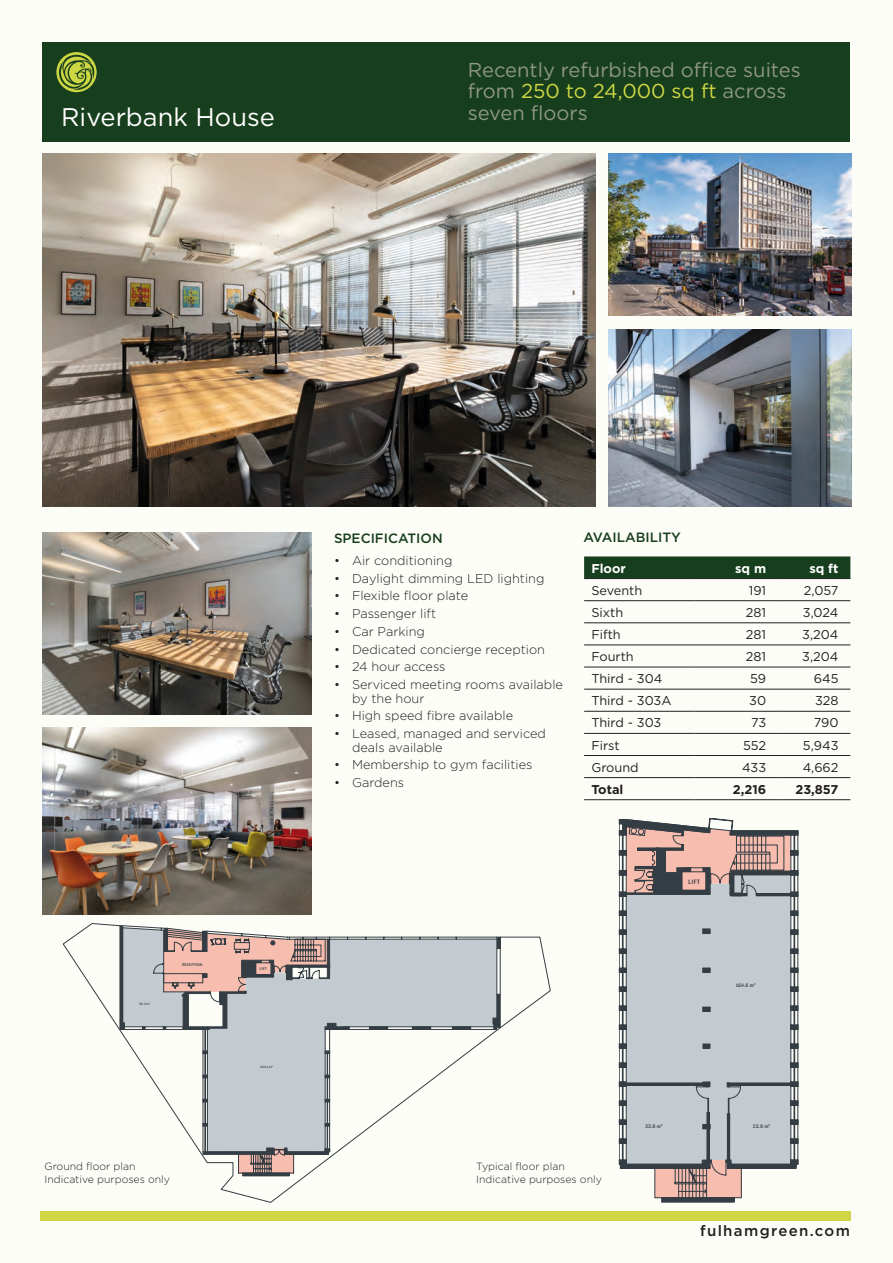
<style>
.page{position:relative;width:893px;height:1263px;background:#fdfdf8}
.page>*{position:absolute;margin:0;border:0;box-sizing:border-box;transform-origin:0 0}
.t1{font:25.5px "Gotham";color:#fff}
.t2{font:20.1px/21.5px "Gotham";color:#8d9785}
.t3{font:500 15px "Gotham";letter-spacing:.09em;color:#231f20}
.t4{font:500 13.5px "Gotham";color:#173e1d}
.t5{font:300 12.75px/13.5px "Gotham";color:#231f20}
.t6{font:12.75px "Gotham";color:#231f20}
.t7{font:700 12.75px "Gotham";color:#231f20}
.t8{font:700 12.75px "Gotham";color:#fff}
.t9{font:300 10.5px "Gotham";color:#231f20}
.t10{font:500 6.3px "GT Zirkon";color:#2c3539}
.t11{font:500 5.25px "GT Zirkon";color:#343d43}
.t12{font:500 3.9px "GT Zirkon";color:#343d43}
.t13{font:500 3.3px "GT Zirkon";color:#343d43}
.s1{color:#ced743}
</style>
<div class="page">
<div style="left:43px;top:43px;width:807px;height:99px;background:#173e1d"></div>
<div style="left:40px;top:1212px;width:810px;height:9px;background:#ced743"></div>
<img style="left:42px;top:154px;width:553px;height:352px">
<img style="left:609px;top:154px;width:242px;height:161px">
<img style="left:609px;top:330px;width:242px;height:176px">
<svg style="left:56px;top:52px;width:41px;height:41px"></svg>
<div style="left:584px;top:556px;width:266px;height:22px;background:#173e1d"></div>
<hr style="left:584px;top:578px;width:111px;height:1px;background:#231f20">
<hr style="left:695px;top:578px;width:83px;height:1px;background:#231f20">
<hr style="left:778px;top:578px;width:72px;height:1px;background:#231f20">
<hr style="left:584px;top:600px;width:111px;height:1px;background:#231f20">
<hr style="left:695px;top:600px;width:83px;height:1px;background:#231f20">
<hr style="left:778px;top:600px;width:72px;height:1px;background:#231f20">
<hr style="left:584px;top:622px;width:111px;height:1px;background:#231f20">
<hr style="left:695px;top:622px;width:83px;height:1px;background:#231f20">
<hr style="left:778px;top:622px;width:72px;height:1px;background:#231f20">
<hr style="left:584px;top:645px;width:111px;height:1px;background:#231f20">
<hr style="left:695px;top:645px;width:83px;height:1px;background:#231f20">
<hr style="left:778px;top:645px;width:72px;height:1px;background:#231f20">
<hr style="left:584px;top:667px;width:111px;height:1px;background:#231f20">
<hr style="left:695px;top:667px;width:83px;height:1px;background:#231f20">
<hr style="left:778px;top:667px;width:72px;height:1px;background:#231f20">
<hr style="left:584px;top:689px;width:111px;height:1px;background:#231f20">
<hr style="left:695px;top:689px;width:83px;height:1px;background:#231f20">
<hr style="left:778px;top:689px;width:72px;height:1px;background:#231f20">
<hr style="left:584px;top:755px;width:111px;height:1px;background:#231f20">
<hr style="left:695px;top:755px;width:83px;height:1px;background:#231f20">
<hr style="left:778px;top:755px;width:72px;height:1px;background:#231f20">
<hr style="left:584px;top:777px;width:111px;height:1px;background:#231f20">
<hr style="left:695px;top:777px;width:83px;height:1px;background:#231f20">
<hr style="left:778px;top:777px;width:72px;height:1px;background:#231f20">
<hr style="left:584px;top:799px;width:111px;height:1px;background:#231f20">
<hr style="left:695px;top:799px;width:83px;height:1px;background:#231f20">
<hr style="left:778px;top:799px;width:72px;height:1px;background:#231f20">
<hr style="left:584px;top:711px;width:111px;height:1px;background:#231f20">
<hr style="left:695px;top:711px;width:83px;height:1px;background:#231f20">
<hr style="left:778px;top:711px;width:72px;height:1px;background:#231f20">
<hr style="left:584px;top:733px;width:111px;height:1px;background:#231f20">
<hr style="left:695px;top:733px;width:83px;height:1px;background:#231f20">
<hr style="left:778px;top:733px;width:72px;height:1px;background:#231f20">
<img style="left:43px;top:727px;width:268px;height:188px">
<img style="left:43px;top:533px;width:268px;height:181px">
<svg style="left:63px;top:923px;width:487px;height:279px"></svg>
<svg style="left:284px;top:1148px;width:46px;height:6px"></svg>
<div style="left:243px;top:1173px;width:46px;height:3px;border:1px solid #343d43"></div>
<svg style="left:325px;top:1123px;width:5px;height:3px"></svg>
<svg style="left:325px;top:1099px;width:5px;height:3px"></svg>
<svg style="left:325px;top:1075px;width:5px;height:3px"></svg>
<svg style="left:325px;top:1051px;width:5px;height:3px"></svg>
<svg style="left:203px;top:1123px;width:4px;height:3px"></svg>
<svg style="left:203px;top:1099px;width:4px;height:3px"></svg>
<svg style="left:203px;top:1075px;width:4px;height:3px"></svg>
<svg style="left:203px;top:1051px;width:4px;height:3px"></svg>
<svg style="left:369px;top:1027px;width:19px;height:2px"></svg>
<div style="left:120px;top:925px;width:3px;height:104px;border:1px solid #343d43"></div>
<svg style="left:123px;top:1023px;width:2px;height:6px"></svg>
<svg style="left:412px;top:1027px;width:19px;height:2px"></svg>
<svg style="left:452px;top:1027px;width:19px;height:2px"></svg>
<svg style="left:493px;top:994px;width:7px;height:36px"></svg>
<svg style="left:497px;top:937px;width:3px;height:11px"></svg>
<svg style="left:203px;top:1148px;width:71px;height:6px"></svg>
<svg style="left:163px;top:923px;width:186px;height:107px"></svg>
<div style="left:35px;top:1095px;width:108px;height:96px;background:#fdfdf8"></div>
<svg style="left:619px;top:818px;width:179px;height:384px"></svg>
<svg style="left:646px;top:1143px;width:132px;height:50px"></svg>
<hr style="left:662px;top:1198px;width:72px;height:4px;background:#343d43">
<div style="left:662px;top:1197px;width:72px;height:5px;border:1px solid #343d43"></div>
<div style="left:707px;top:1112px;width:2px;height:48px;border:1px solid #343d43"></div>
<svg style="left:619px;top:1160px;width:93px;height:9px"></svg>
<svg style="left:726px;top:1160px;width:72px;height:9px"></svg>
<div style="left:727px;top:1113px;width:3px;height:47px;border:1px solid #343d43"></div>
<svg style="left:619px;top:819px;width:179px;height:324px;background:#b6b7ba"></svg>
<p class="t1" style="left:61px;top:100px;width:215px">Riverbank House</p>
<p class="t2" style="left:468px;top:58px;width:334px">Recently refurbished office suites from <span class="s1">250 to 24,000 sq ft</span> across</p>
<p class="t2" style="left:468px;top:101px;width:121px">seven floors</p>
<p class="t13" style="left:139px;top:1002px;width:12px">62.2 m<sup>2</sup></p>
<p class="t12" style="left:182px;top:962px;width:22px">RECEPTION</p>
<p class="t9" style="left:44px;top:1160px;width:93px">Ground floor plan</p>
<p class="t9" style="left:44px;top:1172px;width:127px">Indicative purposes only</p>
<p class="t12" style="left:260px;top:967px;width:9px">LIFT</p>
<p class="t13" style="left:260px;top:1065px;width:14px">433.1 m<sup>2</sup></p>
<p class="t4" style="left:334px;top:529px;width:110px">SPECIFICATION</p>
<p class="t5" style="left:334px;top:553px;width:120px">• Air conditioning</p>
<p class="t5" style="left:334px;top:571px;width:212px">• Daylight dimming LED lighting</p>
<p class="t5" style="left:334px;top:589px;width:136px">• Flexible floor plate</p>
<p class="t5" style="left:334px;top:606px;width:104px">• Passenger lift</p>
<p class="t5" style="left:334px;top:624px;width:93px">• Car Parking</p>
<p class="t5" style="left:334px;top:642px;width:212px">• Dedicated concierge reception</p>
<p class="t5" style="left:334px;top:660px;width:113px">• 24 hour access</p>
<p class="t5" style="left:352px;top:677px;width:212px;text-indent:-18px">• Serviced meeting rooms available by the hour</p>
<p class="t5" style="left:334px;top:709px;width:181px">• High speed fibre available</p>
<p class="t5" style="left:352px;top:726px;width:195px;text-indent:-18px">• Leased, managed and serviced deals available</p>
<p class="t5" style="left:334px;top:758px;width:200px">• Membership to gym facilities</p>
<p class="t5" style="left:334px;top:775px;width:72px">• Gardens</p>
<p class="t4" style="left:584px;top:529px;width:99px">AVAILABILITY</p>
<p class="t8" style="left:591px;top:560px;width:36px">Floor</p>
<p class="t8" style="left:735px;top:560px;width:32px">sq m</p>
<p class="t8" style="left:809px;top:560px;width:30px">sq ft</p>
<p class="t6" style="left:591px;top:582px;width:52px">Seventh</p>
<p class="t6" style="left:749px;top:582px;width:19px">191</p>
<p class="t6" style="left:804px;top:582px;width:36px">2,057</p>
<p class="t6" style="left:591px;top:604px;width:33px">Sixth</p>
<p class="t6" style="left:746px;top:604px;width:22px">281</p>
<p class="t6" style="left:803px;top:604px;width:37px">3,024</p>
<p class="t6" style="left:591px;top:626px;width:31px">Fifth</p>
<p class="t6" style="left:746px;top:626px;width:22px">281</p>
<p class="t6" style="left:802px;top:626px;width:38px">3,204</p>
<p class="t6" style="left:591px;top:648px;width:44px">Fourth</p>
<p class="t6" style="left:746px;top:648px;width:22px">281</p>
<p class="t6" style="left:802px;top:648px;width:38px">3,204</p>
<p class="t6" style="left:591px;top:670px;width:72px">Third - 304</p>
<p class="t6" style="left:750px;top:670px;width:17px">59</p>
<p class="t6" style="left:814px;top:670px;width:26px">645</p>
<p class="t6" style="left:591px;top:693px;width:82px">Third - 303A</p>
<p class="t6" style="left:749px;top:693px;width:18px">30</p>
<p class="t6" style="left:815px;top:693px;width:25px">328</p>
<p class="t6" style="left:591px;top:715px;width:72px">Third - 303</p>
<p class="t6" style="left:751px;top:715px;width:17px">73</p>
<p class="t6" style="left:814px;top:715px;width:26px">790</p>
<p class="t6" style="left:591px;top:737px;width:30px">First</p>
<p class="t6" style="left:743px;top:737px;width:25px">552</p>
<p class="t6" style="left:803px;top:737px;width:37px">5,943</p>
<p class="t6" style="left:591px;top:759px;width:49px">Ground</p>
<p class="t6" style="left:742px;top:759px;width:26px">433</p>
<p class="t6" style="left:803px;top:759px;width:37px">4,662</p>
<p class="t7" style="left:591px;top:781px;width:34px">Total</p>
<p class="t7" style="left:733px;top:781px;width:35px">2,216</p>
<p class="t7" style="left:795px;top:781px;width:45px">23,857</p>
<p class="t10" style="left:688px;top:878px;width:13px">LIFT</p>
<p class="t11" style="left:736px;top:982px;width:22px">164.6 m<sup>2</sup></p>
<p class="t11" style="left:645px;top:1123px;width:19px">33.8 m<sup>2</sup></p>
<p class="t11" style="left:753px;top:1123px;width:19px">23.8 m<sup>2</sup></p>
<p class="t9" style="left:476px;top:1160px;width:90px">Typical floor plan</p>
<p class="t9" style="left:476px;top:1172px;width:127px">Indicative purposes only</p>
<p class="t3" style="left:700px;top:1221px;width:152px">fulhamgreen.com</p>
</div>
